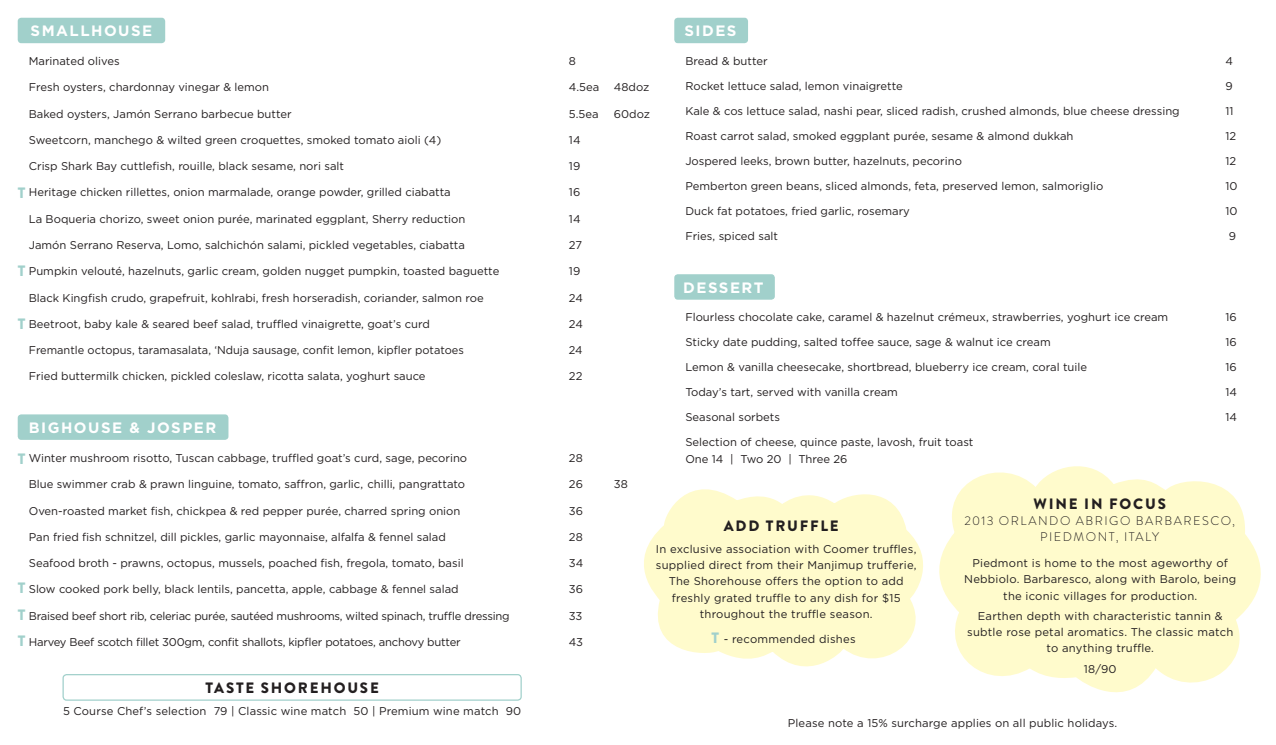
<style>
.page{position:relative;width:1276px;height:745px;background:#fff}
.page>*{position:absolute;margin:0;border:0;box-sizing:border-box;transform-origin:0 0}
.Titles{font:700 15px "Gotham";letter-spacing:.1em;color:#fff}
.Titles-2{font:900 15px "Brandon Grotesque";letter-spacing:.12em;color:#231f20}
.t1{font:900 15px "Brandon Grotesque";color:#a1d0cb}
.Titles-3{font:300 12.5px/16.2px "Brandon Grotesque";letter-spacing:.12em;color:#231f20;text-align:center}
.Food_Menu_-_General{font:11.25px "Gotham";color:#231f20}
.Food_Menu_-_General-2{font:11.25px/16.2px "Gotham";letter-spacing:.02em;color:#231f20;text-align:center}
.Food_Menu_-_General-3{font:11.25px "Gotham";letter-spacing:-.02em;color:#231f20}
.Titles-4{font:11.25px "Gotham";letter-spacing:.01em;color:#231f20}
.s1{font-family:"Brandon Grotesque";font-weight:900;font-size:15px;color:#a1d0cb}
</style>
<div class="page">
<svg style="left:939px;top:466px;width:322px;height:227px"></svg>
<div style="left:62px;top:673px;width:460px;height:27px;border:1px solid #a1d0cb;border-radius:4px"></div>
<svg style="left:644px;top:489px;width:279px;height:178px"></svg>
<div style="left:18px;top:18px;width:147px;height:25px;background:#a1d0cb;border-radius:4px"></div>
<div style="left:18px;top:414px;width:210px;height:25px;background:#a1d0cb;border-radius:4px"></div>
<div style="left:674px;top:18px;width:74px;height:25px;background:#a1d0cb;border-radius:4px"></div>
<div style="left:674px;top:274px;width:101px;height:25px;background:#a1d0cb;border-radius:4px"></div>
<p class="Titles" style="left:31px;top:21px;width:123px">SMALLHOUSE</p>
<p class="Titles" style="left:684px;top:21px;width:54px">SIDES</p>
<p class="Food_Menu_-_General" style="left:29px;top:54px;width:92px">Marinated olives</p>
<p class="Food_Menu_-_General" style="left:569px;top:54px;width:9px">8</p>
<p class="Food_Menu_-_General" style="left:29px;top:80px;width:242px">Fresh oysters, chardonnay vinegar &amp; lemon</p>
<p class="Food_Menu_-_General" style="left:569px;top:80px;width:32px">4.5ea</p>
<p class="Food_Menu_-_General" style="left:614px;top:80px;width:37px">48doz</p>
<p class="Food_Menu_-_General" style="left:29px;top:106px;width:264px">Baked oysters, Jamón Serrano barbecue butter</p>
<p class="Food_Menu_-_General" style="left:569px;top:106px;width:31px">5.5ea</p>
<p class="Food_Menu_-_General" style="left:614px;top:106px;width:38px">60doz</p>
<p class="Food_Menu_-_General" style="left:29px;top:133px;width:414px">Sweetcorn, manchego &amp; wilted green croquettes, smoked tomato aioli (4)</p>
<p class="Food_Menu_-_General" style="left:569px;top:133px;width:13px">14</p>
<p class="Food_Menu_-_General" style="left:29px;top:159px;width:317px">Crisp Shark Bay cuttlefish, rouille, black sesame, nori salt</p>
<p class="Food_Menu_-_General" style="left:569px;top:159px;width:13px">19</p>
<p class="Food_Menu_-_General" style="left:29px;top:185px;width:423px">Heritage chicken rillettes, onion marmalade, orange powder, grilled ciabatta</p>
<p class="Food_Menu_-_General" style="left:569px;top:185px;width:13px">16</p>
<p class="Food_Menu_-_General" style="left:29px;top:211px;width:438px">La Boqueria chorizo, sweet onion purée, marinated eggplant, Sherry reduction</p>
<p class="Food_Menu_-_General" style="left:569px;top:211px;width:13px">14</p>
<p class="Food_Menu_-_General" style="left:29px;top:238px;width:438px">Jamón Serrano Reserva, Lomo, salchichón salami, pickled vegetables, ciabatta</p>
<p class="Food_Menu_-_General" style="left:569px;top:238px;width:15px">27</p>
<p class="Food_Menu_-_General" style="left:29px;top:264px;width:472px">Pumpkin velouté, hazelnuts, garlic cream, golden nugget pumpkin, toasted baguette</p>
<p class="Food_Menu_-_General" style="left:569px;top:264px;width:13px">19</p>
<p class="Food_Menu_-_General" style="left:29px;top:290px;width:456px">Black Kingfish crudo, grapefruit, kohlrabi, fresh horseradish, coriander, salmon roe</p>
<p class="Food_Menu_-_General" style="left:569px;top:290px;width:15px">24</p>
<p class="Food_Menu_-_General" style="left:29px;top:316px;width:402px">Beetroot, baby kale &amp; seared beef salad, truffled vinaigrette, goat’s curd</p>
<p class="Food_Menu_-_General" style="left:569px;top:316px;width:15px">24</p>
<p class="Food_Menu_-_General" style="left:29px;top:343px;width:436px">Fremantle octopus, taramasalata, ‘Nduja sausage, confit lemon, kipfler potatoes</p>
<p class="Food_Menu_-_General" style="left:569px;top:343px;width:15px">24</p>
<p class="Food_Menu_-_General" style="left:29px;top:369px;width:398px">Fried buttermilk chicken, pickled coleslaw, ricotta salata, yoghurt sauce</p>
<p class="Food_Menu_-_General" style="left:569px;top:369px;width:15px">22</p>
<p class="Food_Menu_-_General" style="left:685px;top:54px;width:84px">Bread &amp; butter</p>
<p class="Food_Menu_-_General" style="left:1225px;top:54px;width:9px">4</p>
<p class="Food_Menu_-_General" style="left:685px;top:79px;width:219px">Rocket lettuce salad, lemon vinaigrette</p>
<p class="Food_Menu_-_General" style="left:1225px;top:79px;width:9px">9</p>
<p class="Food_Menu_-_General" style="left:685px;top:104px;width:496px">Kale &amp; cos lettuce salad, nashi pear, sliced radish, crushed almonds, blue cheese dressing</p>
<p class="Food_Menu_-_General" style="left:1225px;top:104px;width:10px">11</p>
<p class="Food_Menu_-_General" style="left:685px;top:129px;width:390px">Roast carrot salad, smoked eggplant purée, sesame &amp; almond dukkah</p>
<p class="Food_Menu_-_General" style="left:1225px;top:129px;width:12px">12</p>
<p class="Food_Menu_-_General" style="left:685px;top:154px;width:278px">Jospered leeks, brown butter, hazelnuts, pecorino</p>
<p class="Food_Menu_-_General" style="left:1225px;top:154px;width:12px">12</p>
<p class="Food_Menu_-_General" style="left:685px;top:179px;width:419px">Pemberton green beans, sliced almonds, feta, preserved lemon, salmoriglio</p>
<p class="Food_Menu_-_General" style="left:1225px;top:179px;width:14px">10</p>
<p class="Food_Menu_-_General" style="left:685px;top:204px;width:226px">Duck fat potatoes, fried garlic, rosemary</p>
<p class="Food_Menu_-_General" style="left:1225px;top:204px;width:14px">10</p>
<p class="Food_Menu_-_General" style="left:685px;top:229px;width:94px">Fries, spiced salt</p>
<p class="Food_Menu_-_General" style="left:1229px;top:229px;width:9px">9</p>
<p class="t1" style="left:18px;top:182px;width:9px">T</p>
<p class="t1" style="left:18px;top:260px;width:9px">T</p>
<p class="Titles" style="left:683px;top:277px;width:82px">DESSERT</p>
<p class="Food_Menu_-_General" style="left:685px;top:310px;width:484px">Flourless chocolate cake, caramel &amp; hazelnut crémeux, strawberries, yoghurt ice cream</p>
<p class="Food_Menu_-_General" style="left:1225px;top:310px;width:13px">16</p>
<p class="Food_Menu_-_General" style="left:685px;top:335px;width:367px">Sticky date pudding, salted toffee sauce, sage &amp; walnut ice cream</p>
<p class="Food_Menu_-_General" style="left:1225px;top:335px;width:13px">16</p>
<p class="Food_Menu_-_General" style="left:685px;top:360px;width:403px">Lemon &amp; vanilla cheesecake, shortbread, blueberry ice cream, coral tuile</p>
<p class="Food_Menu_-_General" style="left:1225px;top:360px;width:13px">16</p>
<p class="Food_Menu_-_General" style="left:685px;top:385px;width:214px">Today’s tart, served with vanilla cream</p>
<p class="Food_Menu_-_General" style="left:1225px;top:385px;width:13px">14</p>
<p class="Food_Menu_-_General" style="left:685px;top:410px;width:96px">Seasonal sorbets</p>
<p class="Food_Menu_-_General" style="left:1225px;top:410px;width:13px">14</p>
<p class="Food_Menu_-_General" style="left:685px;top:435px;width:289px">Selection of cheese, quince paste, lavosh, fruit toast</p>
<p class="Food_Menu_-_General" style="left:685px;top:451px;width:164px">One 14 | Two 20 | Three 26</p>
<p class="t1" style="left:18px;top:313px;width:9px">T</p>
<p class="Titles" style="left:29px;top:417px;width:189px">BIGHOUSE &amp; JOSPER</p>
<p class="t1" style="left:18px;top:447px;width:9px">T</p>
<p class="Food_Menu_-_General" style="left:29px;top:450px;width:440px">Winter mushroom risotto, Tuscan cabbage, truffled goat’s curd, sage, pecorino</p>
<p class="Food_Menu_-_General" style="left:569px;top:450px;width:15px">28</p>
<p class="Food_Menu_-_General" style="left:29px;top:476px;width:438px">Blue swimmer crab &amp; prawn linguine, tomato, saffron, garlic, chilli, pangrattato</p>
<p class="Food_Menu_-_General" style="left:569px;top:476px;width:16px">26</p>
<p class="Food_Menu_-_General" style="left:614px;top:476px;width:15px">38</p>
<p class="Food_Menu_-_General" style="left:29px;top:503px;width:433px">Oven-roasted market fish, chickpea &amp; red pepper purée, charred spring onion</p>
<p class="Food_Menu_-_General" style="left:569px;top:503px;width:16px">36</p>
<p class="Food_Menu_-_General" style="left:29px;top:529px;width:418px">Pan fried fish schnitzel, dill pickles, garlic mayonnaise, alfalfa &amp; fennel salad</p>
<p class="Food_Menu_-_General" style="left:569px;top:529px;width:15px">28</p>
<p class="Food_Menu_-_General" style="left:29px;top:555px;width:436px">Seafood broth - prawns, octopus, mussels, poached fish, fregola, tomato, basil</p>
<p class="Food_Menu_-_General" style="left:569px;top:555px;width:16px">34</p>
<p class="Food_Menu_-_General" style="left:29px;top:581px;width:431px">Slow cooked pork belly, black lentils, pancetta, apple, cabbage &amp; fennel salad</p>
<p class="Food_Menu_-_General" style="left:569px;top:581px;width:16px">36</p>
<p class="Food_Menu_-_General-3" style="left:29px;top:608px;width:482px">Braised beef short rib, celeriac purée, sautéed mushrooms, wilted spinach, truffle dressing</p>
<p class="Food_Menu_-_General" style="left:569px;top:608px;width:15px">33</p>
<p class="Food_Menu_-_General-3" style="left:29px;top:634px;width:433px">Harvey Beef scotch fillet 300gm, confit shallots, kipfler potatoes, anchovy butter</p>
<p class="Food_Menu_-_General" style="left:569px;top:634px;width:16px">43</p>
<p class="Titles-2" style="left:1033px;top:492px;width:134px">WINE IN FOCUS</p>
<p class="Titles-3" style="left:964px;top:512px;width:272px">2013 ORLANDO ABRIGO BARBARESCO,<br>PIEDMONT, ITALY</p>
<p class="Titles-2" style="left:724px;top:514px;width:116px">ADD TRUFFLE</p>
<p class="Food_Menu_-_General-2" style="left:656px;top:540px;width:262px;text-align:left">In exclusive association with Coomer truffles, supplied direct from their Manjimup trufferie,</p>
<p class="Food_Menu_-_General-2" style="left:669px;top:572px;width:236px">The Shorehouse offers the option to add freshly grated truffle to any dish for $15 throughout the truffle season.</p>
<p class="Food_Menu_-_General-2" style="left:964px;top:554px;width:273px">Piedmont is home to the most ageworthy of<br>Nebbiolo. Barbaresco, along with Barolo, being the iconic villages for production.</p>
<p class="Food_Menu_-_General-2" style="left:967px;top:607px;width:268px">Earthen depth with characteristic tannin &amp; subtle rose petal aromatics. The classic match to anything truffle.</p>
<p class="Food_Menu_-_General" style="left:1083px;top:661px;width:34px">18/90</p>
<p class="t1" style="left:18px;top:577px;width:9px">T</p>
<p class="t1" style="left:18px;top:603px;width:9px">T</p>
<p class="t1" style="left:18px;top:629px;width:9px">T</p>
<p class="Food_Menu_-_General-2" style="left:711px;top:630px;width:146px"><span class="s1">T</span> - recommended dishes</p>
<p class="Titles-2" style="left:205px;top:676px;width:175px">TASTE SHOREHOUSE</p>
<p class="Titles-4" style="left:63px;top:703px;width:459px">5 Course Chef’s selection 79 | Classic wine match 50 | Premium wine match 90</p>
<p class="Titles-4" style="left:788px;top:715px;width:331px">Please note a 15% surcharge applies on all public holidays.</p>
</div>
